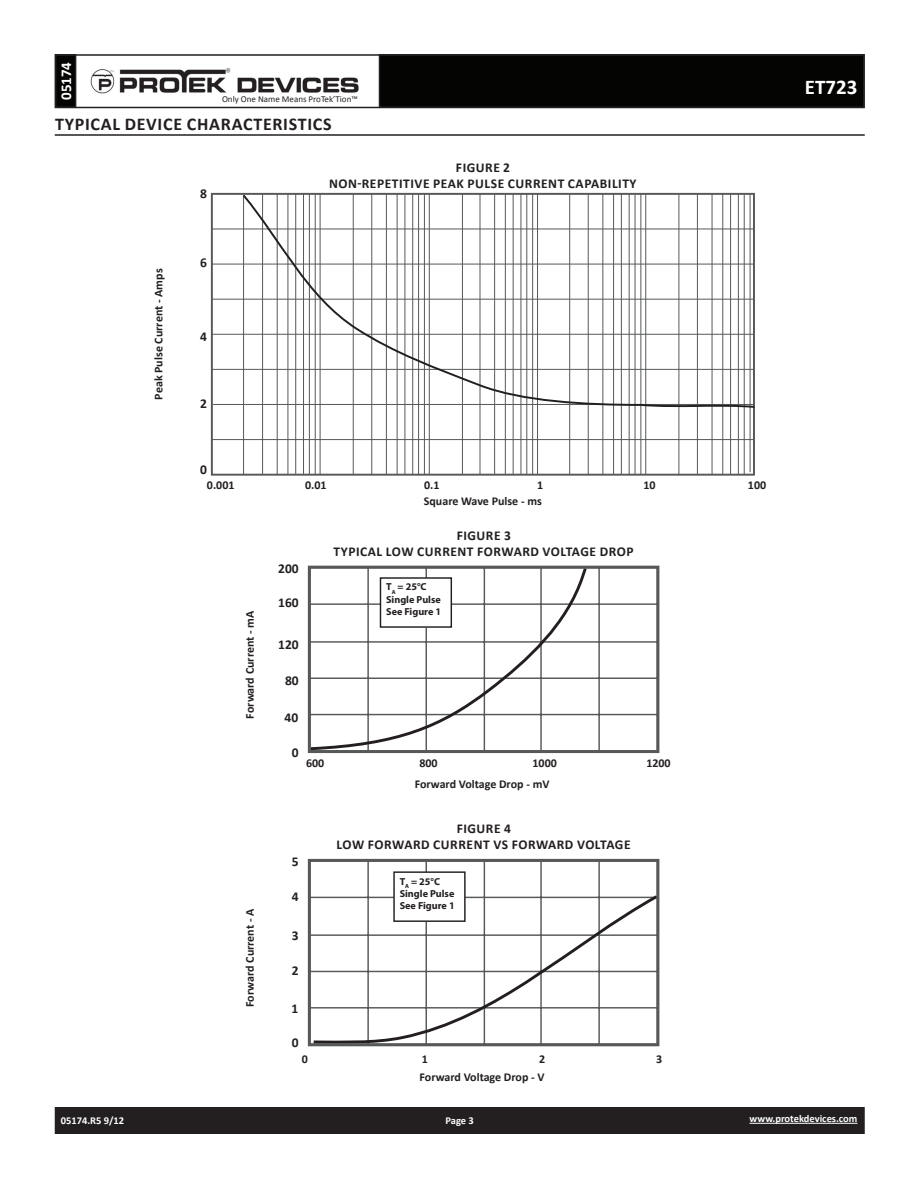
<style>
.page{position:relative;width:918px;height:1188px;background:#fff}
.page>*{position:absolute;margin:0;border:0;box-sizing:border-box;transform-origin:0 0}
.t1{font:700 21px "Calibri";color:#fff}
.t2{font:700 18px "Calibri";letter-spacing:.04em;color:#231f20}
.t3{font:700 15px "Calibri";color:#fff}
.t4{font:700 13.5px/16.2px "Calibri";letter-spacing:.04em;color:#231f20;text-align:center}
.t5{font:700 12px "Calibri";color:#231f20}
.t6{font:700 10.5px "Calibri";color:#fff}
.t7{font:700 10.2px/12.1px "Myriad Pro";color:#231f20}
.t8{font:9px "Calibri";color:#231f20}
</style>
<div class="page">
<div style="left:56px;top:1108px;width:808px;height:25px;background:#231f20"></div>
<div style="left:55px;top:1107px;width:810px;height:27px;border:2px solid #231f20"></div>
<div style="left:56px;top:55px;width:20px;height:52px;background:#040503"></div>
<div style="left:55px;top:54px;width:21px;height:54px;border:2px solid #231f20"></div>
<div style="left:380px;top:55px;width:484px;height:52px;background:#040503"></div>
<div style="left:55px;top:54px;width:810px;height:54px;border:2px solid #231f20"></div>
<img style="left:90px;top:68px;width:269px;height:26px">
<hr style="left:750px;top:1123px;width:107px;height:1px;background:#fff">
<hr style="left:55px;top:134px;width:810px;height:2px;background:#231f20">
<hr style="left:243px;top:195px;width:1px;height:280px;background:#57585a">
<hr style="left:262px;top:194px;width:1px;height:281px;background:#57585a">
<hr style="left:277px;top:194px;width:1px;height:281px;background:#57585a">
<hr style="left:287px;top:194px;width:1px;height:281px;background:#57585a">
<hr style="left:295px;top:194px;width:1px;height:281px;background:#57585a">
<hr style="left:303px;top:194px;width:1px;height:281px;background:#57585a">
<hr style="left:309px;top:194px;width:1px;height:281px;background:#57585a">
<hr style="left:315px;top:194px;width:1px;height:281px;background:#57585a">
<hr style="left:320px;top:194px;width:1px;height:281px;background:#57585a">
<hr style="left:353px;top:194px;width:1px;height:281px;background:#57585a">
<hr style="left:371px;top:194px;width:1px;height:281px;background:#57585a">
<hr style="left:386px;top:194px;width:1px;height:281px;background:#57585a">
<hr style="left:397px;top:194px;width:1px;height:281px;background:#57585a">
<hr style="left:404px;top:195px;width:1px;height:280px;background:#57585a">
<hr style="left:412px;top:194px;width:1px;height:281px;background:#57585a">
<hr style="left:418px;top:194px;width:1px;height:281px;background:#57585a">
<hr style="left:424px;top:194px;width:1px;height:281px;background:#57585a">
<hr style="left:429px;top:194px;width:1px;height:281px;background:#57585a">
<hr style="left:462px;top:194px;width:1px;height:281px;background:#57585a">
<hr style="left:480px;top:194px;width:1px;height:281px;background:#57585a">
<hr style="left:494px;top:194px;width:1px;height:281px;background:#57585a">
<hr style="left:505px;top:194px;width:1px;height:281px;background:#57585a">
<hr style="left:513px;top:194px;width:1px;height:281px;background:#57585a">
<hr style="left:520px;top:194px;width:1px;height:281px;background:#57585a">
<hr style="left:526px;top:194px;width:1px;height:281px;background:#57585a">
<hr style="left:532px;top:194px;width:1px;height:281px;background:#57585a">
<hr style="left:537px;top:194px;width:1px;height:281px;background:#57585a">
<hr style="left:569px;top:194px;width:1px;height:281px;background:#57585a">
<hr style="left:588px;top:194px;width:1px;height:281px;background:#57585a">
<hr style="left:602px;top:194px;width:1px;height:281px;background:#57585a">
<hr style="left:613px;top:194px;width:1px;height:281px;background:#57585a">
<hr style="left:621px;top:194px;width:1px;height:281px;background:#57585a">
<hr style="left:629px;top:194px;width:1px;height:281px;background:#57585a">
<hr style="left:635px;top:195px;width:1px;height:280px;background:#57585a">
<hr style="left:640px;top:194px;width:1px;height:281px;background:#57585a">
<hr style="left:645px;top:194px;width:1px;height:281px;background:#57585a">
<hr style="left:678px;top:195px;width:1px;height:280px;background:#57585a">
<hr style="left:697px;top:194px;width:1px;height:281px;background:#57585a">
<hr style="left:712px;top:194px;width:1px;height:281px;background:#57585a">
<hr style="left:722px;top:194px;width:1px;height:281px;background:#57585a">
<hr style="left:730px;top:194px;width:1px;height:281px;background:#57585a">
<hr style="left:738px;top:194px;width:1px;height:281px;background:#57585a">
<hr style="left:744px;top:194px;width:1px;height:281px;background:#57585a">
<hr style="left:750px;top:195px;width:1px;height:277px;background:#57585a">
<hr style="left:212px;top:228px;width:542px;height:1px;background:#57585a">
<hr style="left:212px;top:264px;width:542px;height:1px;background:#57585a">
<hr style="left:212px;top:299px;width:542px;height:1px;background:#57585a">
<hr style="left:212px;top:334px;width:542px;height:1px;background:#57585a">
<hr style="left:212px;top:369px;width:542px;height:1px;background:#57585a">
<hr style="left:213px;top:404px;width:542px;height:1px;background:#57585a">
<hr style="left:212px;top:439px;width:542px;height:1px;background:#57585a">
<svg style="left:241px;top:193px;width:514px;height:216px"></svg>
<hr style="left:598px;top:568px;width:2px;height:183px;background:#57585a">
<hr style="left:310px;top:714px;width:347px;height:1px;background:#57585a">
<hr style="left:310px;top:678px;width:347px;height:1px;background:#57585a">
<hr style="left:310px;top:641px;width:347px;height:2px;background:#57585a">
<hr style="left:310px;top:603px;width:347px;height:2px;background:#57585a">
<svg style="left:308px;top:565px;width:281px;height:184px"></svg>
<div style="left:308px;top:566px;width:351px;height:187px;border:3px solid #57585a"></div>
<div style="left:380px;top:578px;width:71px;height:49px;background:#fff"></div>
<div style="left:380px;top:577px;width:72px;height:51px;border:1px solid #231f20"></div>
<hr style="left:598px;top:861px;width:2px;height:183px;background:#57585a">
<hr style="left:540px;top:861px;width:2px;height:183px;background:#57585a">
<hr style="left:484px;top:861px;width:1px;height:183px;background:#57585a">
<hr style="left:426px;top:861px;width:1px;height:183px;background:#57585a">
<hr style="left:367px;top:861px;width:2px;height:183px;background:#57585a">
<svg style="left:311px;top:893px;width:349px;height:154px"></svg>
<div style="left:308px;top:859px;width:351px;height:187px;border:3px solid #57585a"></div>
<div style="left:394px;top:872px;width:71px;height:49px;background:#fff"></div>
<div style="left:393px;top:871px;width:73px;height:51px;border:1px solid #231f20"></div>
<p class="t3" style="left:56px;top:100px;width:40px;rotate:-90deg">05174</p>
<p class="t8" style="left:222px;top:93px;width:137px">Only One Name Means ProTek’Tion™</p>
<h2 class="t2" style="left:55px;top:112px;width:278px">TYPICAL DEVICE CHARACTERISTICS</h2>
<p class="t4" style="left:456px;top:160px;width:56px">FIGURE 2</p>
<p class="t5" style="left:151px;top:400px;width:132px;rotate:-90deg">PEAK PULSE CURRENT - AMPS</p>
<p class="t4" style="left:200px;top:186px;width:8px">8</p>
<p class="t4" style="left:200px;top:255px;width:8px">6</p>
<p class="t4" style="left:200px;top:328px;width:8px">4</p>
<p class="t4" style="left:200px;top:395px;width:8px">2</p>
<p class="t4" style="left:200px;top:462px;width:8px">0</p>
<p class="t4" style="left:329px;top:176px;width:41px">NON-REPET</p>
<p class="t4" style="left:399px;top:176px;width:239px">ITIVE PEAK PULSE CURRE NT CAPABILITY</p>
<p class="t5" style="left:207px;top:477px;width:29px">0.001</p>
<p class="t5" style="left:305px;top:477px;width:23px">0.01</p>
<p class="t5" style="left:424px;top:477px;width:17px">0.1</p>
<p class="t5" style="left:537px;top:477px;width:8px">1</p>
<p class="t5" style="left:644px;top:477px;width:14px">10</p>
<p class="t5" style="left:748px;top:477px;width:20px">100</p>
<p class="t5" style="left:424px;top:494px;width:120px">SQUARE WAVE PULSE - MS</p>
<p class="t4" style="left:457px;top:527px;width:56px">FIGURE 3</p>
<p class="t5" style="left:242px;top:719px;width:109px;rotate:-90deg">FORWARD CURRENT - MA</p>
<p class="t5" style="left:242px;top:1007px;width:99px;rotate:-90deg">FORWARD CURRENT - A</p>
<p class="t4" style="left:278px;top:560px;width:22px">200</p>
<p class="t4" style="left:278px;top:595px;width:22px">160</p>
<p class="t4" style="left:278px;top:637px;width:22px">120</p>
<p class="t4" style="left:285px;top:672px;width:15px">80</p>
<p class="t4" style="left:334px;top:543px;width:30px">TYPICAL</p>
<p class="t4" style="left:386px;top:543px;width:10px">LOW</p>
<p class="t4" style="left:417px;top:543px;width:218px">CU RRENT FORWARD VOLTAG E DROP</p>
<p class="t7" style="left:386px;top:581px;width:57px">T<sub>A</sub> = 25°C<br>Single Pulse<br>See Figure 1</p>
<p class="t4" style="left:285px;top:710px;width:15px">40</p>
<p class="t4" style="left:292px;top:744px;width:8px">0</p>
<p class="t5" style="left:306px;top:756px;width:20px">600</p>
<p class="t5" style="left:419px;top:756px;width:20px">800</p>
<p class="t5" style="left:533px;top:756px;width:26px">1000</p>
<p class="t5" style="left:646px;top:756px;width:26px">1200</p>
<p class="t5" style="left:415px;top:776px;width:136px">FORWARD VOLTAGE DROP - MV</p>
<p class="t4" style="left:292px;top:853px;width:8px">5</p>
<p class="t4" style="left:292px;top:888px;width:8px">4</p>
<p class="t4" style="left:292px;top:927px;width:8px">3</p>
<p class="t4" style="left:292px;top:963px;width:8px">2</p>
<p class="t4" style="left:291px;top:1000px;width:8px">1</p>
<p class="t4" style="left:292px;top:1035px;width:8px">0</p>
<p class="t4" style="left:337px;top:820px;width:294px">FIGURE 4<br>LOW FORWARD CURRE NT VS FORWARD VOLTAGE</p>
<p class="t7" style="left:400px;top:875px;width:57px">T<sub>A</sub> = 25°C<br>Single Pulse<br>See Figure 1</p>
<p class="t5" style="left:302px;top:1051px;width:8px">0</p>
<p class="t5" style="left:422px;top:1051px;width:8px">1</p>
<p class="t5" style="left:539px;top:1051px;width:8px">2</p>
<p class="t5" style="left:656px;top:1051px;width:8px">3</p>
<p class="t5" style="left:420px;top:1069px;width:126px">FORWARD VOLTAGE DROP - V</p>
<h1 class="t1" style="left:805px;top:74px;width:54px">ET723</h1>
<p class="t6" style="left:61px;top:1114px;width:65px">05174.R5 9/12</p>
<p class="t6" style="left:446px;top:1114px;width:30px">PAGE 3</p>
<p class="t6" style="left:750px;top:1112px;width:109px">WWW.PROTEKDEVICES.COM</p>
</div>
